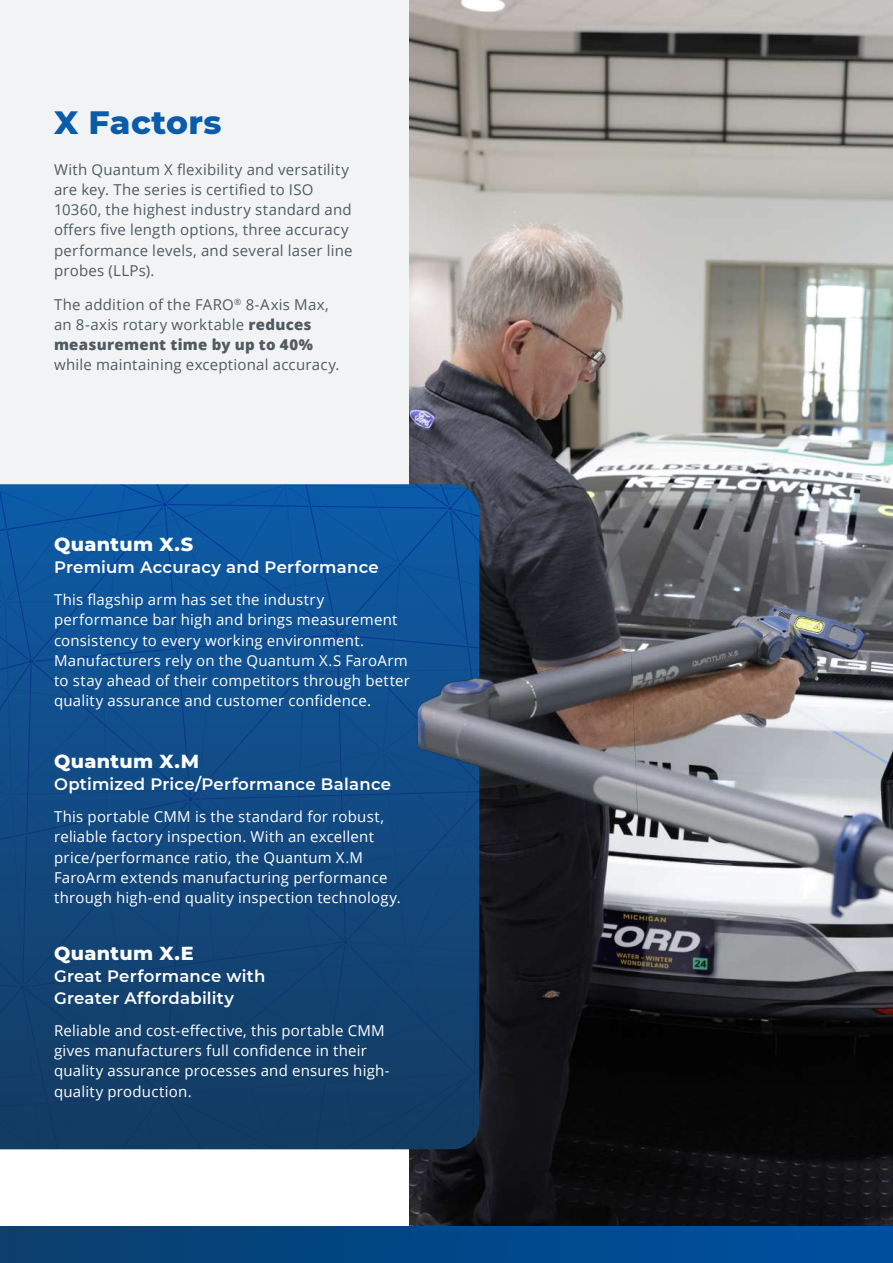
<style>
.page{position:relative;width:893px;height:1263px;background:#fff}
.page>*{position:absolute;margin:0;border:0;box-sizing:border-box;transform-origin:0 0}
.t1{font:800 33px "Montserrat";letter-spacing:.01em;color:#0a5ca8}
.t2{font:800 19.2px "Montserrat";letter-spacing:.02em;color:#fff}
.t3{font:600 16.5px/21.6px "Montserrat";letter-spacing:.015em;color:#fff}
.t4{font:15px/20.2px "Open Sans";letter-spacing:.015em;color:#fff}
.t5{font:15px/20.2px "Open Sans";letter-spacing:.015em;color:#4f5b61}
.s1{font-weight:800}
</style>
<div class="page">
<div style="left:0;top:0;width:893px;height:1151px;background:#f1f3f4"></div>
<img style="left:410px;top:0;width:483px;height:1227px">
<svg style="left:0;top:484px;width:480px;height:666px;background:#124a82"></svg>
<div style="left:0;top:1227px;width:893px;height:36px;background:linear-gradient(to right,#093f6d,#0050a1)"></div>
<h1 class="t1" style="left:54px;top:98px;width:169px">X Factors</h1>
<p class="t5" style="left:54px;top:159px;width:300px">With Quantum X flexibility and versatility are key. The series is certified to ISO 10360, the highest industry standard and offers five length options, three accuracy performance levels, and several laser line probes (LLPs).</p>
<p class="t5" style="left:54px;top:294px;width:276px">The addition of the FARO<sup>®</sup> 8-Axis Max, an 8-axis rotary worktable <span class="s1">reduces measurement time by up to 40%</span></p>
<p class="t5" style="left:54px;top:354px;width:287px">while maintaining exceptional accuracy.</p>
<p class="t2" style="left:54px;top:530px;width:141px">Quantum X.S</p>
<p class="t3" style="left:54px;top:555px;width:326px">Premium Accuracy and Performance</p>
<p class="t4" style="left:54px;top:589px;width:357px">This flagship arm has set the industry performance bar high and brings measurement consistency to every working environment.<br>Manufacturers rely on the Quantum X.S FaroArm to stay ahead of their competitors through better quality assurance and customer confidence.</p>
<p class="t2" style="left:54px;top:747px;width:146px">Quantum X.M</p>
<p class="t3" style="left:54px;top:772px;width:339px">Optimized Price/Performance Balance</p>
<p class="t4" style="left:54px;top:806px;width:348px">This portable CMM is the standard for robust, reliable factory inspection. With an excellent price/performance ratio, the Quantum X.M FaroArm extends manufacturing performance through high-end quality inspection technology.</p>
<p class="t2" style="left:54px;top:939px;width:141px">Quantum X.E</p>
<p class="t3" style="left:54px;top:964px;width:213px">Great Performance with<br>Greater Affordability</p>
<p class="t4" style="left:54px;top:1020px;width:337px">Reliable and cost-effective, this portable CMM gives manufacturers full confidence in their quality assurance processes and ensures high&shy;quality production.</p>
</div>
